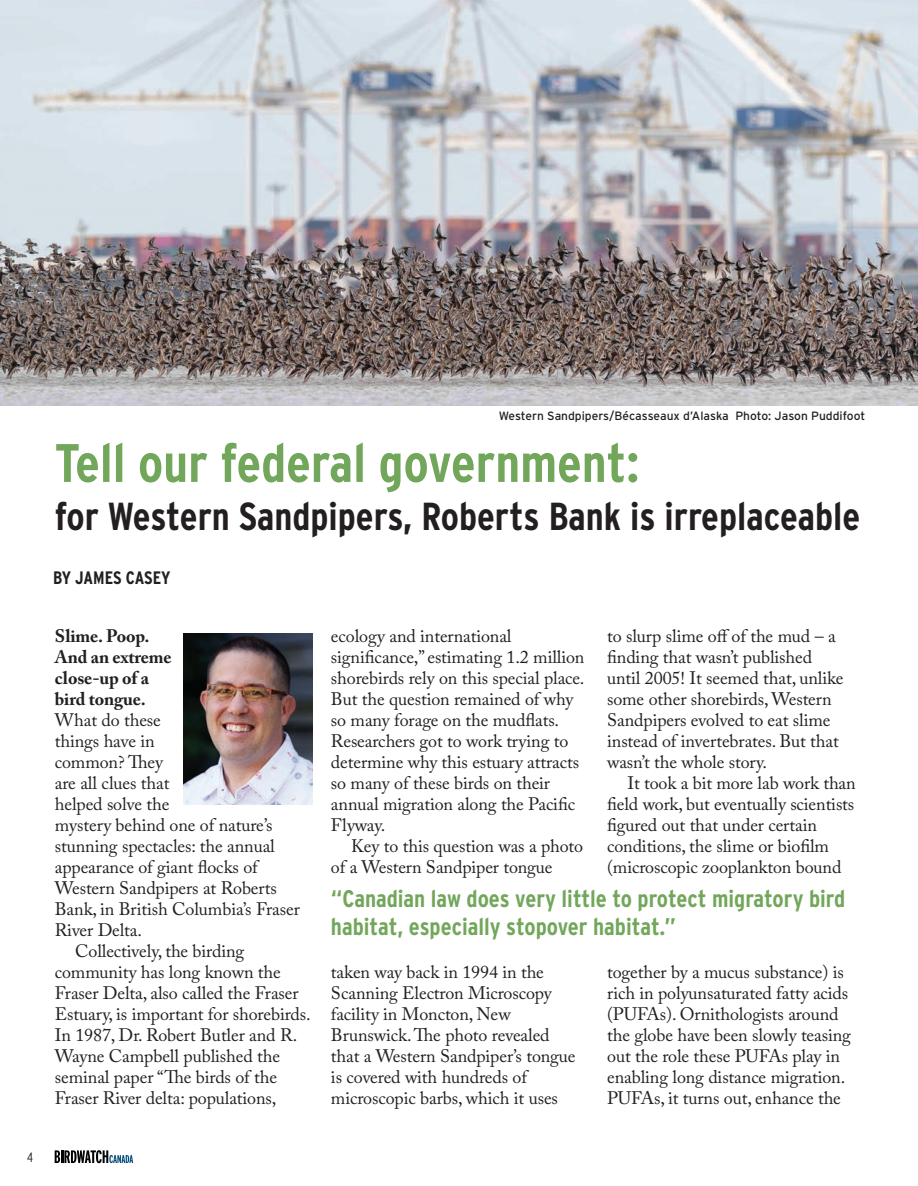
<style>
.page{position:relative;width:918px;height:1186px;background:#fff}
.page>*{position:absolute;margin:0;border:0;box-sizing:border-box;transform-origin:0 0}
.t1{font:700 condensed 54px "Interstate";color:#72a75b}
.t2{font:700 condensed 39px "Interstate";color:#231f20}
.t3{font:700 condensed 24px/27px "Interstate";color:#72a75b}
.t4{font:18px/21px "Adobe Caslon Pro";letter-spacing:-.005em;color:#231f20}
.t5{font:700 18px/21px "Adobe Caslon Pro";letter-spacing:-.005em;color:#231f20}
.t6{font:700 condensed 18px "Interstate";letter-spacing:-.005em;color:#231f20}
.t7{font:300 condensed 13.5px "Interstate";color:#231f20}
.t8{font:12px "Interstate";color:#231f20}
</style>
<div class="page">
<svg style="left:55px;top:1150px;width:78px;height:12px"></svg>
<img style="left:0;top:0;width:917px;height:405px">
<img style="left:184px;top:633px;width:129px;height:171px">
<p class="t7" style="left:27px;top:1149px;width:7px">4</p>
<p class="t8" style="left:498px;top:409px;width:368px">Western Sandpipers/Bécasseaux d’Alaska Photo: Jason Puddifoot</p>
<h1 class="t1" style="left:55px;top:432px;width:586px">Tell our federal government:</h1>
<h2 class="t2" style="left:55px;top:494px;width:806px">for Western Sandpipers, Roberts Bank is irreplaceable</h2>
<p class="t6" style="left:53px;top:567px;width:119px">BY JAMES CASEY</p>
<p class="t5" style="left:55px;top:625px;width:118px">Slime. Poop.<br>And an extreme close-up of a bird tongue.</p>
<p class="t4" style="left:55px;top:709px;width:107px">What do these</p>
<p class="t4" style="left:55px;top:730px;width:101px">things have in</p>
<p class="t4" style="left:55px;top:751px;width:110px">common? They</p>
<p class="t4" style="left:55px;top:772px;width:116px">are all clues that</p>
<p class="t4" style="left:55px;top:793px;width:116px">helped solve the</p>
<p class="t4" style="left:55px;top:814px;width:219px">mystery behind one of nature’s</p>
<p class="t4" style="left:55px;top:835px;width:221px">stunning spectacles: the annual</p>
<p class="t4" style="left:55px;top:856px;width:204px">appearance of giant flocks of</p>
<p class="t4" style="left:55px;top:877px;width:223px">Western Sandpipers at Roberts</p>
<p class="t4" style="left:55px;top:898px;width:246px">Bank, in British Columbia’s Fraser</p>
<p class="t4" style="left:55px;top:919px;width:89px">River Delta.</p>
<p class="t4" style="left:75px;top:940px;width:171px">Collectively, the birding</p>
<p class="t4" style="left:55px;top:961px;width:227px">community has long known the</p>
<p class="t4" style="left:55px;top:982px;width:245px">Fraser Delta, also called the Fraser</p>
<p class="t4" style="left:55px;top:1003px;width:257px">Estuary, is important for shorebirds.</p>
<p class="t4" style="left:55px;top:1024px;width:244px">In 1987, Dr. Robert Butler and R.</p>
<p class="t4" style="left:55px;top:1045px;width:226px">Wayne Campbell published the</p>
<p class="t4" style="left:55px;top:1066px;width:224px">seminal paper “The birds of the</p>
<p class="t4" style="left:55px;top:1087px;width:223px">Fraser River delta: populations,</p>
<p class="t4" style="left:331px;top:625px;width:255px">ecology and international significance,” estimating 1.2 million shorebirds rely on this special place.<br>But the question remained of why so many forage on the mudflats.<br>Researchers got to work trying to determine why this estuary attracts so many of these birds on their annual migration along the Pacific<br>Flyway.</p>
<p class="t4" style="left:331px;top:835px;width:254px;text-indent:20px">Key to this question was a photo of a Western Sandpiper tongue</p>
<p class="t4" style="left:607px;top:625px;width:238px">to slurp slime off of the mud – a finding that wasn’t published until 2005! It seemed that, unlike some other shorebirds, Western<br>Sandpipers evolved to eat slime instead of invertebrates. But that wasn’t the whole story.</p>
<p class="t4" style="left:607px;top:772px;width:250px;text-indent:20px">It took a bit more lab work than field work, but eventually scientists figured out that under certain conditions, the slime or biofilm (microscopic zooplankton bound</p>
<h3 class="t3" style="left:331px;top:885px;width:516px">“Canadian law does very little to protect migratory bird habitat, especially stopover habitat.”</h3>
<p class="t4" style="left:331px;top:961px;width:246px">taken way back in 1994 in the<br>Scanning Electron Microscopy facility in Moncton, New<br>Brunswick. The photo revealed that a Western Sandpiper’s tongue is covered with hundreds of microscopic barbs, which it uses</p>
<p class="t4" style="left:607px;top:961px;width:245px">together by a mucus substance) is rich in polyunsaturated fatty acids (PUFAs). Ornithologists around the globe have been slowly teasing out the role these PUFAs play in enabling long distance migration.<br>PUFAs, it turns out, enhance the</p>
</div>
